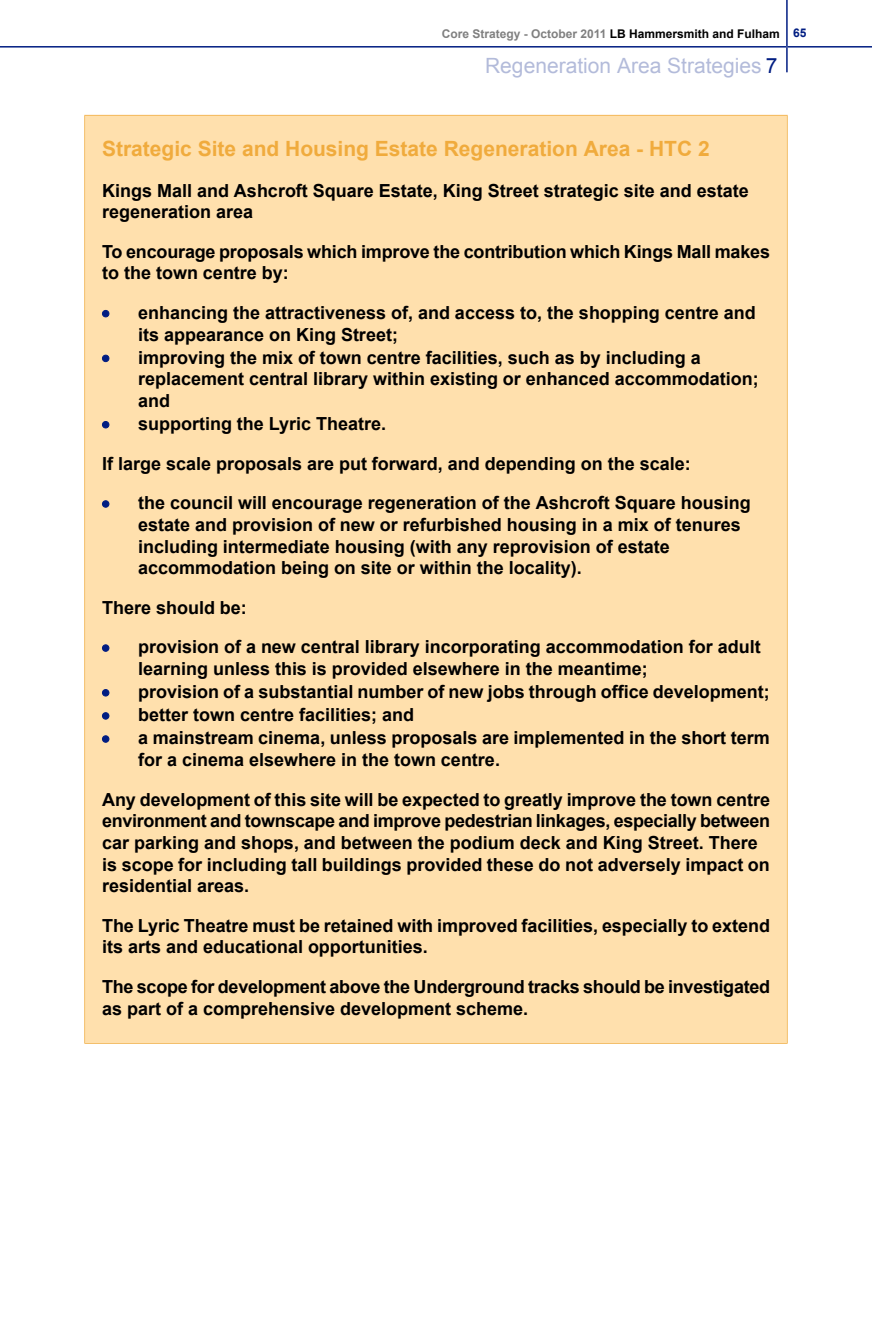
<style>
.page{position:relative;width:872px;height:1319px;background:#fff}
.page>*{position:absolute;margin:0;border:0;box-sizing:border-box;transform-origin:0 0}
.t1{font:700 21px "Arial";color:#f0ab3d}
.t2{font:21px "Arial";color:#b3bbda}
.t3{font:700 18px/21.6px "Arial";color:#000}
.t4{font:700 12px "Arial";color:#808080}
.s1{color:#000}
.s2{color:#011d82}
</style>
<div class="page">
<div style="left:84px;top:115px;width:704px;height:928px;background:#ffe0ad"></div>
<div style="left:102px;top:310px;width:7px;height:7px;background:#011d82;border:1px solid #011d82;border-radius:50%"></div>
<div style="left:102px;top:355px;width:7px;height:7px;background:#011d82;border:1px solid #011d82;border-radius:50%"></div>
<div style="left:102px;top:421px;width:7px;height:7px;background:#011d82;border:1px solid #011d82;border-radius:50%"></div>
<div style="left:102px;top:500px;width:7px;height:7px;background:#011d82;border:1px solid #011d82;border-radius:50%"></div>
<div style="left:102px;top:644px;width:7px;height:7px;background:#011d82;border:1px solid #011d82;border-radius:50%"></div>
<div style="left:102px;top:689px;width:7px;height:7px;background:#011d82;border:1px solid #011d82;border-radius:50%"></div>
<div style="left:102px;top:712px;width:7px;height:7px;background:#011d82;border:1px solid #011d82;border-radius:50%"></div>
<div style="left:102px;top:735px;width:7px;height:7px;background:#011d82;border:1px solid #011d82;border-radius:50%"></div>
<svg style="left:0;top:0;width:872px;height:72px"></svg>
<p class="t4" style="left:442px;top:29px;width:366px">Core Strategy - October 2011 <span class="s1">LB Hammersmith and Fulham</span> <span class="s2">65</span></p>
<p class="t2" style="left:485px;top:57px;width:294px">Regeneration Area Strategies <span class="s2">7</span></p>
<p class="t1" style="left:102px;top:141px;width:609px">Strategic Site and Housing Estate Regeneration Area - HTC 2</p>
<p class="t3" style="left:102px;top:181px;width:648px">Kings Mall and Ashcroft Square Estate, King Street strategic site and estate regeneration area</p>
<p class="t3" style="left:102px;top:242px;width:669px">To encourage proposals which improve the contribution which Kings Mall makes to the town centre by:</p>
<p class="t3" style="left:138px;top:303px;width:622px;line-height:22.2px">enhancing the attractiveness of, and access to, the shopping centre and its appearance on King Street;<br>improving the mix of town centre facilities, such as by including a replacement central library within existing or enhanced accommodation; and<br>supporting the Lyric Theatre.</p>
<p class="t3" style="left:138px;top:445px;width:614px;line-height:39.6px;text-indent:-36px">If large scale proposals are put forward, and depending on the scale:<br>the council will encourage regeneration of the Ashcroft Square housing</p>
<p class="t3" style="left:138px;top:515px;width:604px">estate and provision of new or refurbished housing in a mix of tenures including intermediate housing (with any reprovision of estate accommodation being on site or within the locality).</p>
<p class="t3" style="left:138px;top:589px;width:624px;line-height:39.6px;text-indent:-36px">There should be:<br>provision of a new central library incorporating accommodation for adult</p>
<p class="t3" style="left:138px;top:659px;width:633px;line-height:22.6px">learning unless this is provided elsewhere in the meantime;<br>provision of a substantial number of new jobs through office development; better town centre facilities; and<br>a mainstream cinema, unless proposals are implemented in the short term for a cinema elsewhere in the town centre.</p>
<p class="t3" style="left:102px;top:790px;width:669px">Any development of this site will be expected to greatly improve the town centre environment and townscape and improve pedestrian linkages, especially between car parking and shops, and between the podium deck and King Street. There is scope for including tall buildings provided these do not adversely impact on residential areas.</p>
<p class="t3" style="left:102px;top:916px;width:669px">The Lyric Theatre must be retained with improved facilities, especially to extend its arts and educational opportunities.</p>
<p class="t3" style="left:102px;top:977px;width:669px">The scope for development above the Underground tracks should be investigated as part of a comprehensive development scheme.</p>
</div>
